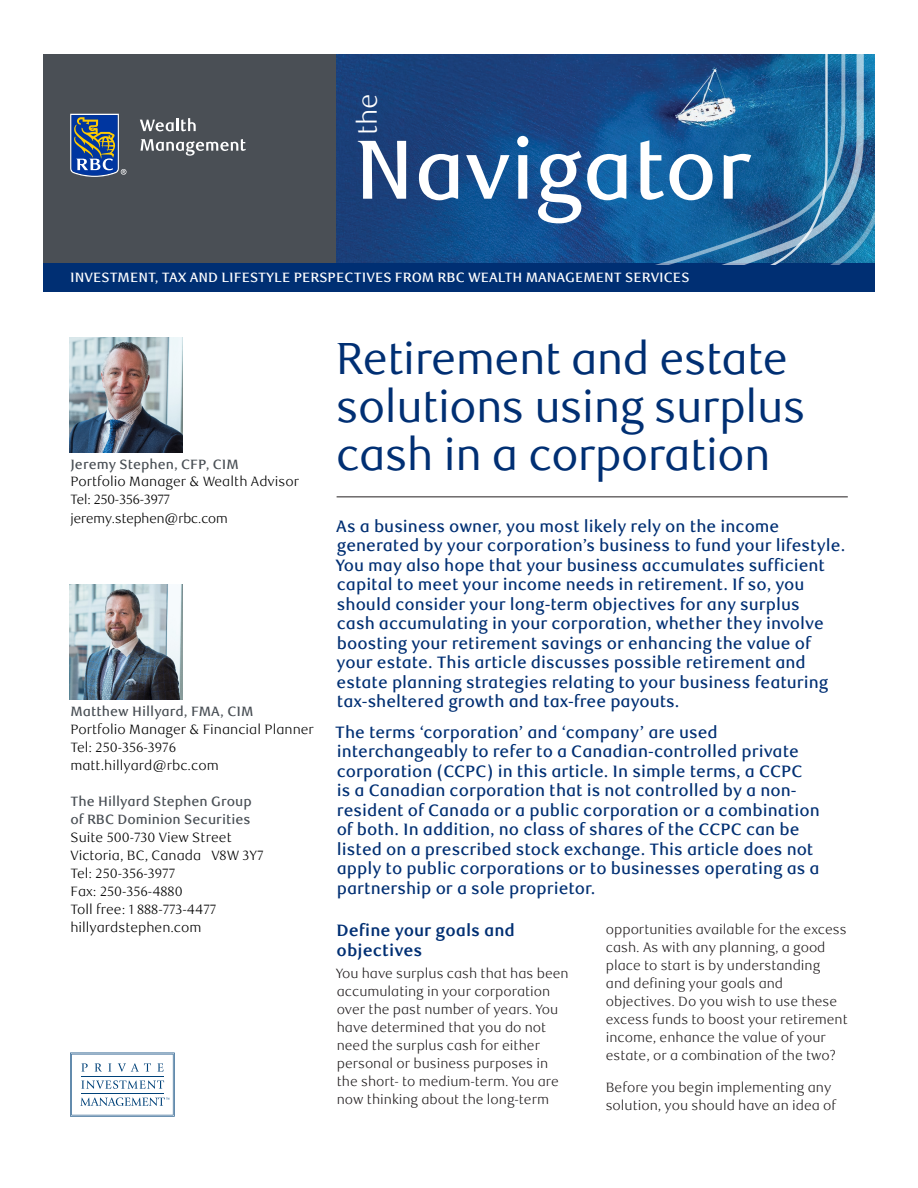
<style>
.page{position:relative;width:918px;height:1188px;background:#fff}
.page>*{position:absolute;margin:0;border:0;box-sizing:border-box;transform-origin:0 0}
.t1{font:500 84px "RBC Text";letter-spacing:-.01em;color:#fff}
._1-Main_Title{font:45px/48px "RBC Display";color:#002f73}
.t2{font:300 27px "RBC Text";color:#fff}
._3-Intro_Text{font:500 16.5px/19.5px "RBC Text";color:#002f73}
._4-Text_Headline{font:700 16.5px/19.5px "RBC Text";color:#002f73}
._5-Body_Copy{font:300 13.5px/18px "RBC Text";color:#231f20}
.t3{font:300 13.5px/18px "RBC Text";color:#000}
.t4{font:500 13.5px/18px "RBC Text";color:#484e54}
.t5{font:500 13.5px "RBC Text";color:#fff}
.t6{font:300 13.5px/18.5px "RBC Display";color:#000}
</style>
<div class="page">
<div style="left:43px;top:54px;width:294px;height:211px;background:#4a4f55"></div>
<svg style="left:70px;top:114px;width:56px;height:63px;background:#4e6788"></svg>
<svg style="left:140px;top:118px;width:56px;height:13px"></svg>
<svg style="left:141px;top:139px;width:105px;height:17px"></svg>
<img style="left:337px;top:54px;width:107px;height:210px">
<div style="left:43px;top:264px;width:832px;height:28px;background:#002f73"></div>
<svg style="left:864px;top:54px;width:11px;height:210px;background:#1b72a3"></svg>
<svg style="left:444px;top:54px;width:420px;height:211px;background:#1c5a94"></svg>
<hr style="left:337px;top:497px;width:511px;height:1px;background:#231f20">
<img style="left:69px;top:338px;width:113px;height:115px">
<img style="left:69px;top:584px;width:113px;height:115px">
<svg style="left:70px;top:1053px;width:105px;height:64px"></svg>
<h3 class="t2" style="left:352px;top:135px;width:43px;rotate:-90deg">the</h3>
<h1 class="t1" style="left:354px;top:120px;width:399px">Navigator</h1>
<p class="t5" style="left:70px;top:270px;width:621px">INVESTMENT, TAX AND LIFESTYLE PERSPECTIVES FROM RBC WEALTH MANAGEMENT SERVICES</p>
<p class="t4" style="left:70px;top:455px;width:170px">Jeremy Stephen, CFP, CIM</p>
<p class="t3" style="left:70px;top:473px;width:230px">Portfolio Manager &amp; Wealth Advisor</p>
<p class="t6" style="left:70px;top:491px;width:159px">Tel: 250-356-3977 jeremy.stephen@rbc.com</p>
<p class="t4" style="left:70px;top:703px;width:185px">Matthew Hillyard, FMA, CIM</p>
<p class="t3" style="left:70px;top:721px;width:245px">Portfolio Manager &amp; Financial Planner<br>Tel: 250-356-3976 matt.hillyard@rbc.com</p>
<p class="t4" style="left:70px;top:793px;width:183px">The Hillyard Stephen Group of RBC Dominion Securities</p>
<p class="t3" style="left:70px;top:829px;width:195px">Suite 500-730 View Street<br>Victoria, BC, Canada V8W 3Y7<br>Tel: 250-356-3977<br>Fax: 250-356-4880<br>Toll free: 1 888-773-4477 hillyardstephen.com</p>
<h1 class="_1-Main_Title" style="left:337px;top:335px;width:470px">Retirement and estate solutions using surplus cash in a corporation</h1>
<p class="_3-Intro_Text" style="left:336px;top:517px;width:511px">As a business owner, you most likely rely on the income generated by your corporation’s business to fund your lifestyle.<br>You may also hope that your business accumulates sufficient capital to meet your income needs in retirement. If so, you should consider your long-term objectives for any surplus<br>cash accumulating in your corporation, whether they involve boosting your retirement savings or enhancing the value of your estate. This article discusses possible retirement and estate planning strategies relating to your business featuring tax-sheltered growth and tax-free payouts.</p>
<p class="_3-Intro_Text" style="left:335px;top:723px;width:486px">The terms ‘corporation’ and ‘company’ are used interchangeably to refer to a Canadian-controlled private corporation (CCPC) in this article. In simple terms, a CCPC<br>is a Canadian corporation that is not controlled by a non&shy;resident of Canada or a public corporation or a combination of both. In addition, no class of shares of the CCPC can be listed on a prescribed stock exchange. This article does not apply to public corporations or to businesses operating as a partnership or a sole proprietor.</p>
<h2 class="_4-Text_Headline" style="left:336px;top:921px;width:180px">Define your goals and objectives</h2>
<p class="_5-Body_Copy" style="left:336px;top:965px;width:234px">You have surplus cash that has been accumulating in your corporation over the past number of years. You have determined that you do not need the surplus cash for either personal or business purposes in the short- to medium-term. You are now thinking about the long-term</p>
<p class="_5-Body_Copy" style="left:606px;top:921px;width:243px">opportunities available for the excess cash. As with any planning, a good place to start is by understanding and defining your goals and objectives. Do you wish to use these excess funds to boost your retirement income, enhance the value of your estate, or a combination of the two?</p>
<p class="_5-Body_Copy" style="left:606px;top:1079px;width:232px">Before you begin implementing any solution, you should have an idea of</p>
</div>
